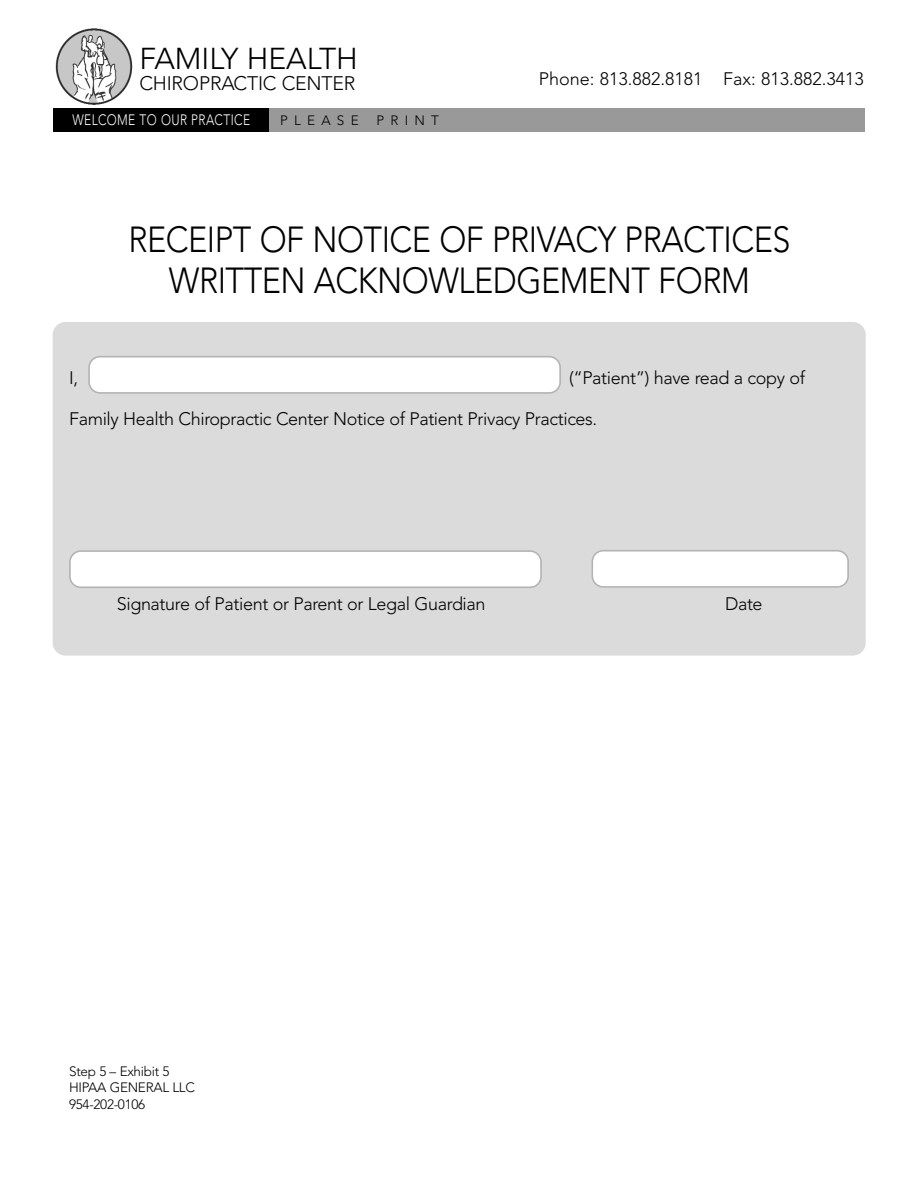
<style>
.page{position:relative;width:918px;height:1188px;background:#fff}
.page>*{position:absolute;margin:0;border:0;box-sizing:border-box;transform-origin:0 0}
.t1{font:300 36px/40.5px "Avenir";letter-spacing:-.015em;color:#000;text-align:center;scale:.9 1}
.t2{font:300 30px "Avenir";color:#000}
.t3{font:300 19.5px "Avenir";letter-spacing:-.01em;color:#000}
.t4{font:300 18px "Avenir";letter-spacing:-.02em;color:#000}
.t5{font:300 18px "Avenir";color:#000}
.t6{font:300 15px "Avenir";letter-spacing:.03em;color:#fff;scale:.8 1}
.t7{font:300 13.5px/16.2px "Avenir";letter-spacing:-.02em;color:#000}
</style>
<div class="page">
<div style="left:53px;top:322px;width:813px;height:334px;background:#dbdbdb;border-radius:13px"></div>
<div style="left:216px;top:108px;width:649px;height:23px;background:#999"></div>
<div style="left:53px;top:108px;width:216px;height:23px;background:#000"></div>
<svg style="left:69px;top:550px;width:473px;height:38px"></svg>
<svg style="left:88px;top:356px;width:473px;height:38px"></svg>
<svg style="left:592px;top:550px;width:257px;height:38px"></svg>
<img style="left:55px;top:28px;width:78px;height:77px">
<p class="t2" style="left:139px;top:44px;width:220px">FAMILY HEALTH</p>
<p class="t3" style="left:139px;top:74px;width:218px">CHIROPRACTIC CENTER</p>
<p class="t6" style="left:73px;top:113px;width:224px">WELCOME TO OUR PRACTICE</p>
<p class="t7" style="left:280px;top:113px;width:80px">PLEASE</p>
<p class="t7" style="left:376px;top:113px;width:64px">PRINT</p>
<p class="t5" style="left:539px;top:70px;width:327px">Phone: 813.882.8181 Fax: 813.882.3413</p>
<p class="t1" style="left:128px;top:222px;width:737px">RECEIPT OF NOTICE OF PRIVACY PRACTICES<br>WRITTEN ACKNOWLEDGEMENT FORM</p>
<p class="t4" style="left:69px;top:369px;width:10px">I,</p>
<p class="t4" style="left:569px;top:369px;width:238px">(“Patient”) have read a copy of</p>
<p class="t4" style="left:69px;top:410px;width:530px">Family Health Chiropractic Center Notice of Patient Privacy Practices.</p>
<p class="t4" style="left:117px;top:595px;width:370px">Signature of Patient or Parent or Legal Guardian</p>
<p class="t4" style="left:725px;top:595px;width:39px">Date</p>
<p class="t7" style="left:69px;top:1064px;width:127px">Step 5 – Exhibit 5<br>HIPAA GENERAL LLC<br>954-202-0106</p>
</div>
